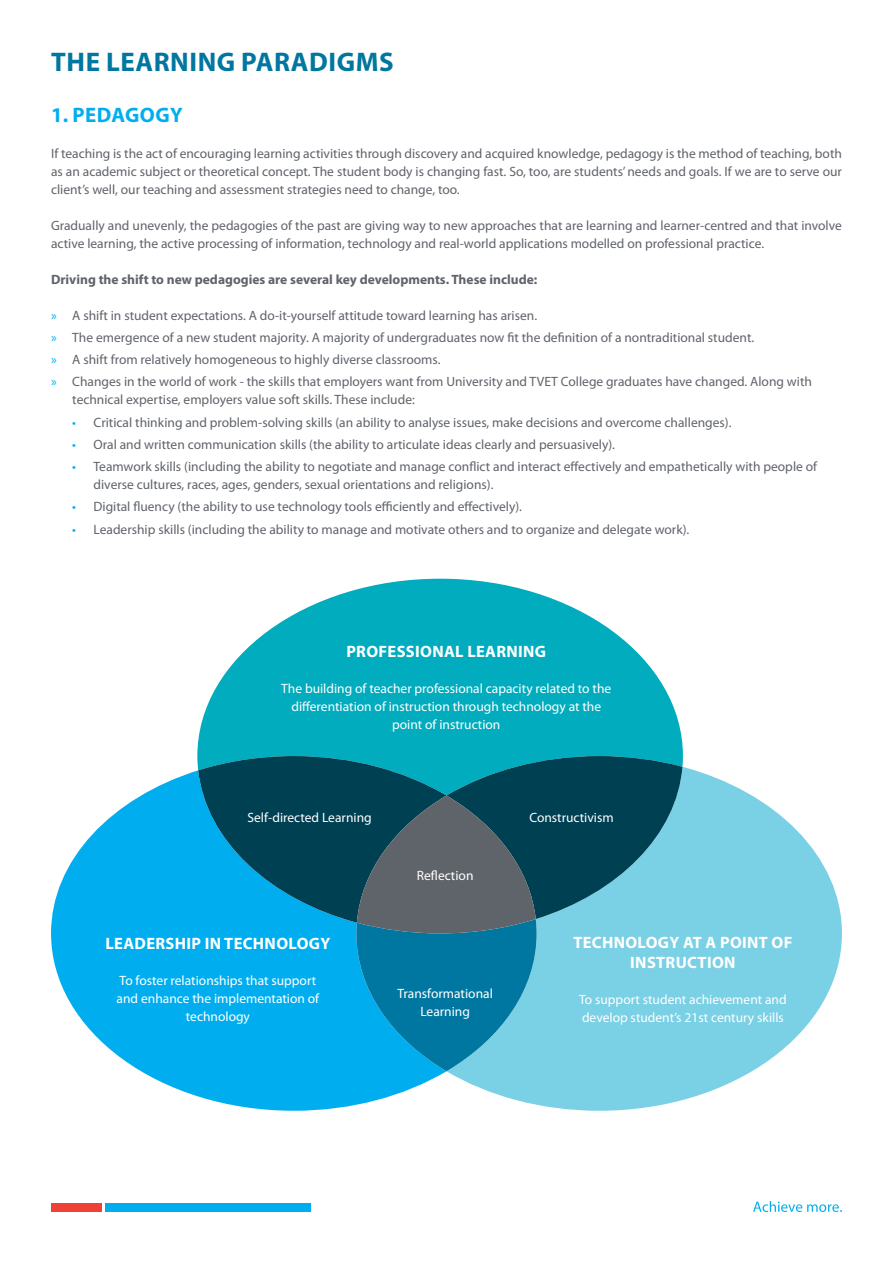
<style>
.page{position:relative;width:893px;height:1263px;background:#fff}
.page>*{position:absolute;margin:0;border:0;box-sizing:border-box;transform-origin:0 0}
.t1{font:700 27px "Myriad Pro";letter-spacing:.02em;color:#0077a0}
.t2{font:700 21px "Myriad Pro";letter-spacing:.02em;color:#00aeef}
.t3{font:700 16.5px/19.8px "Myriad Pro";letter-spacing:.02em;color:#fff;text-align:center}
.t4{font:13.5px/18px "Myriad Pro";color:#5f636a}
.t5{font:13.5px/18px "Myriad Pro";color:#fff;text-align:center}
.t6{font:700 13.5px "Myriad Pro";color:#5f636a}
.s1{color:#00aeef}
</style>
<div class="page">
<div style="left:51px;top:1203px;width:50px;height:9px;background:#ef4136"></div>
<div style="left:106px;top:1203px;width:205px;height:9px;background:#00aeef"></div>
<svg style="left:753px;top:1201px;width:89px;height:11px"></svg>
<svg style="left:51px;top:770px;width:395px;height:341px;fill:#00aeef"></svg>
<svg style="left:446px;top:767px;width:396px;height:344px;fill:#7ad0e4"></svg>
<svg style="left:197px;top:579px;width:486px;height:216px;fill:#00acbd"></svg>
<svg style="left:198px;top:756px;width:484px;height:315px"></svg>
<h1 class="t1" style="left:51px;top:45px;width:344px">THE LEARNING PARADIGMS</h1>
<h2 class="t2" style="left:51px;top:101px;width:133px">1. PEDAGOGY</h2>
<p class="t4" style="left:51px;top:144px;width:792px;text-align:justify">If teaching is the act of encouraging learning activities through discovery and acquired knowledge, pedagogy is the method of teaching, both as an academic subject or theoretical concept. The student body is changing fast. So, too, are students’ needs and goals. If we are to serve our client’s well, our teaching and assessment strategies need to change, too.</p>
<p class="t4" style="left:51px;top:216px;width:792px">Gradually and unevenly, the pedagogies of the past are giving way to new approaches that are learning and learner-centred and that involve active learning, the active processing of information, technology and real-world applications modelled on professional practice.</p>
<p class="t6" style="left:51px;top:270px;width:488px">Driving the shift to new pedagogies are several key developments. These include:</p>
<p class="t4" style="left:51px;top:304px;width:762px;line-height:22.2px"><span class="s1">»</span> A shift in student expectations. A do-it-yourself attitude toward learning has arisen.<br><span class="s1">»</span> The emergence of a new student majority. A majority of undergraduates now fit the definition of a nontraditional student.<br><span class="s1">»</span> A shift from relatively homogeneous to highly diverse classrooms.<br><span class="s1">»</span> Changes in the world of work - the skills that employers want from University and TVET College graduates have changed. Along with</p>
<p class="t4" style="left:72px;top:391px;width:344px">technical expertise, employers value soft skills. These include:</p>
<p class="t4" style="left:72px;top:413px;width:661px"><span class="s1">•</span> Critical thinking and problem-solving skills (an ability to analyse issues, make decisions and overcome challenges).</p>
<p class="t4" style="left:72px;top:435px;width:544px"><span class="s1">•</span> Oral and written communication skills (the ability to articulate ideas clearly and persuasively).</p>
<p class="t4" style="left:94px;top:457px;width:725px;text-indent:-21px"><span class="s1">•</span> Teamwork skills (including the ability to negotiate and manage conflict and interact effectively and empathetically with people of diverse cultures, races, ages, genders, sexual orientations and religions).</p>
<p class="t4" style="left:72px;top:498px;width:451px"><span class="s1">•</span> Digital fluency (the ability to use technology tools efficiently and effectively).</p>
<p class="t4" style="left:72px;top:520px;width:618px"><span class="s1">•</span> Leadership skills (including the ability to manage and motivate others and to organize and delegate work).</p>
<p class="t3" style="left:346px;top:641px;width:201px">PROFESSIONAL LEARNING</p>
<p class="t5" style="left:281px;top:679px;width:331px">The building of teacher professional capacity related to the differentiation of instruction through technology at the point of instruction</p>
<p class="t5" style="left:247px;top:808px;width:126px">Self-directed Learning</p>
<p class="t5" style="left:529px;top:808px;width:86px">Constructivism</p>
<p class="t3" style="left:105px;top:933px;width:226px">LEADERSHIP IN TECHNOLOGY</p>
<p class="t5" style="left:117px;top:971px;width:204px">To foster relationships that support and enhance the implementation of technology</p>
<p class="t5" style="left:417px;top:866px;width:58px">Reflection</p>
<p class="t5" style="left:397px;top:985px;width:97px">Transformational<br>Learning</p>
<p class="t3" style="left:573px;top:932px;width:221px">TECHNOLOGY AT A POINT OF<br>INSTRUCTION</p>
<p class="t5" style="left:579px;top:990px;width:209px;text-align:left">To support student achievement and develop student’s 21st century skills</p>
</div>
